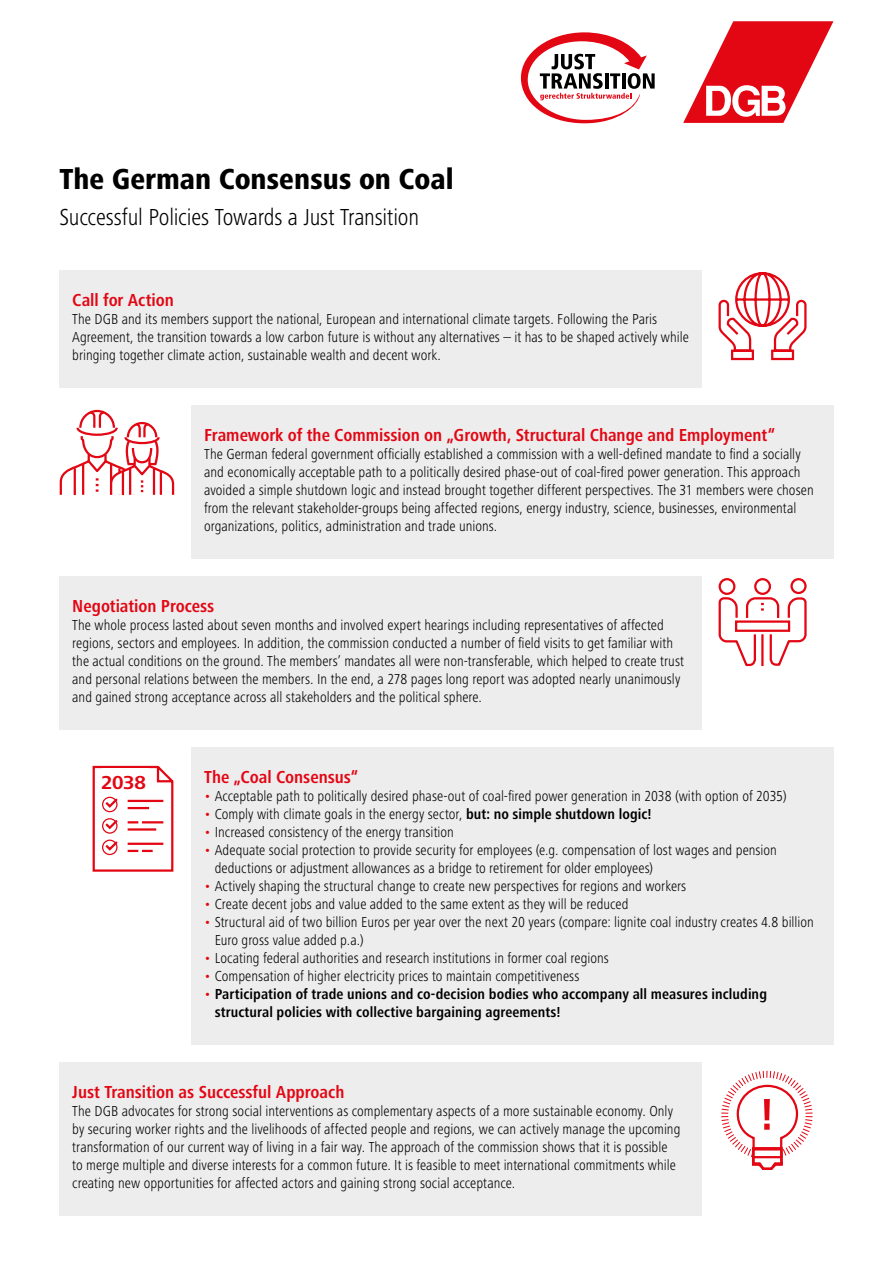
<style>
.page{position:relative;width:893px;height:1263px;background:#fff}
.page>*{position:absolute;margin:0;border:0;box-sizing:border-box;transform-origin:0 0}
.t1{font:800 condensed 30px "Frutiger Next Pro";letter-spacing:-.005em;color:#000}
.t2{font:300 condensed 24px "Frutiger Next Pro";letter-spacing:-.01em;color:#000}
.t3{font:700 19.5px "Frutiger Next Pro";color:#e30613}
.t4{font:700 condensed 18px "Frutiger Next Pro";letter-spacing:-.005em;color:#e30613}
.t5{font:300 condensed 15px/18px "Frutiger Next Pro";color:#000}
.t6{font:700 condensed 15px/18px "Frutiger Next Pro";letter-spacing:.005em;color:#000}
.s1{color:#e30613}
.s2{font-weight:700}
.s3{font-weight:300;color:#e30613}
</style>
<div class="page">
<div style="left:60px;top:270px;width:642px;height:117px;background:#ededed"></div>
<div style="left:60px;top:1062px;width:642px;height:153px;background:#ededed"></div>
<div style="left:191px;top:405px;width:642px;height:153px;background:#ededed"></div>
<div style="left:191px;top:747px;width:642px;height:297px;background:#ededed"></div>
<div style="left:60px;top:576px;width:642px;height:153px;background:#ededed"></div>
<svg style="left:59px;top:409px;width:116px;height:87px"></svg>
<hr style="left:160px;top:472px;width:2px;height:23px;background:#e30613">
<svg style="left:718px;top:272px;width:89px;height:89px"></svg>
<svg style="left:718px;top:578px;width:89px;height:89px"></svg>
<svg style="left:92px;top:765px;width:82px;height:107px"></svg>
<div style="left:103px;top:769px;width:46px;height:14px;background:#fff"></div>
<svg style="left:721px;top:1070px;width:92px;height:100px"></svg>
<svg style="left:683px;top:21px;width:150px;height:102px"></svg>
<svg style="left:521px;top:32px;width:134px;height:91px"></svg>
<h1 class="t1" style="left:60px;top:162px;width:396px">The German Consensus on Coal</h1>
<h2 class="t2" style="left:60px;top:203px;width:361px">Successful Policies Towards a Just Transition</h2>
<p class="t4" style="left:72px;top:290px;width:103px">Call for Action</p>
<p class="t5" style="left:72px;top:310px;width:618px">The DGB and its members support the national, European and international climate targets. Following the Paris<br>Agreement, the transition towards a low carbon future is without any alternatives – it has to be shaped actively while bringing together climate action, sustainable wealth and decent work.</p>
<p class="t4" style="left:204px;top:425px;width:573px">Framework of the Commission on „Growth, Structural Change and Employment“</p>
<p class="t5" style="left:204px;top:445px;width:611px">The German federal government officially established a commission with a well-defined mandate to find a socially and economically acceptable path to a politically desired phase-out of coal-fired power generation. This approach avoided a simple shutdown logic and instead brought together different perspectives. The 31 members were chosen from the relevant stakeholder-groups being affected regions, energy industry, science, businesses, environmental organizations, politics, administration and trade unions.</p>
<p class="t4" style="left:72px;top:596px;width:144px">Negotiation Process</p>
<p class="t5" style="left:72px;top:616px;width:613px">The whole process lasted about seven months and involved expert hearings including representatives of affected regions, sectors and employees. In addition, the commission conducted a number of field visits to get familiar with the actual conditions on the ground. The members’ mandates all were non-transferable, which helped to create trust and personal relations between the members. In the end, a 278 pages long report was adopted nearly unanimously and gained strong acceptance across all stakeholders and the political sphere.</p>
<h3 class="t3" style="left:101px;top:771px;width:46px">2038</h3>
<p class="t4" style="left:204px;top:767px;width:156px">The „Coal Consensus“</p>
<p class="t5" style="left:204px;top:787px;width:584px"><span class="s1">•</span> Acceptable path to politically desired phase-out of coal-fired power generation in 2038 (with option of 2035)</p>
<p class="t5" style="left:204px;top:805px;width:449px"><span class="s1">•</span> Comply with climate goals in the energy sector, <span class="s2">but: no simple shutdown logic!</span></p>
<p class="t5" style="left:204px;top:823px;width:251px"><span class="s1">•</span> Increased consistency of the energy transition</p>
<p class="t5" style="left:215px;top:841px;width:564px;text-indent:-11px"><span class="s1">•</span> Adequate social protection to provide security for employees (e.g. compensation of lost wages and pension deductions or adjustment allowances as a bridge to retirement for older employees)</p>
<p class="t5" style="left:204px;top:877px;width:484px"><span class="s1">•</span> Actively shaping the structural change to create new perspectives for regions and workers</p>
<p class="t5" style="left:204px;top:895px;width:426px"><span class="s1">•</span> Create decent jobs and value added to the same extent as they will be reduced</p>
<p class="t5" style="left:215px;top:913px;width:601px;text-indent:-11px"><span class="s1">•</span> Structural aid of two billion Euros per year over the next 20 years (compare: lignite coal industry creates 4.8 billion<br>Euro gross value added p.a.)</p>
<p class="t5" style="left:204px;top:949px;width:406px"><span class="s1">•</span> Locating federal authorities and research institutions in former coal regions</p>
<p class="t5" style="left:204px;top:967px;width:377px"><span class="s1">•</span> Compensation of higher electricity prices to maintain competitiveness</p>
<p class="t6" style="left:215px;top:985px;width:554px;text-indent:-11px"><span class="s3">•</span> Participation of trade unions and co-decision bodies who accompany all measures including structural policies with collective bargaining agreements!</p>
<p class="t4" style="left:72px;top:1082px;width:274px">Just Transition as Successful Approach</p>
<p class="t5" style="left:72px;top:1102px;width:610px">The DGB advocates for strong social interventions as complementary aspects of a more sustainable economy. Only by securing worker rights and the livelihoods of affected people and regions, we can actively manage the upcoming transformation of our current way of living in a fair way. The approach of the commission shows that it is possible to merge multiple and diverse interests for a common future. It is feasible to meet international commitments while creating new opportunities for affected actors and gaining strong social acceptance.</p>
</div>
